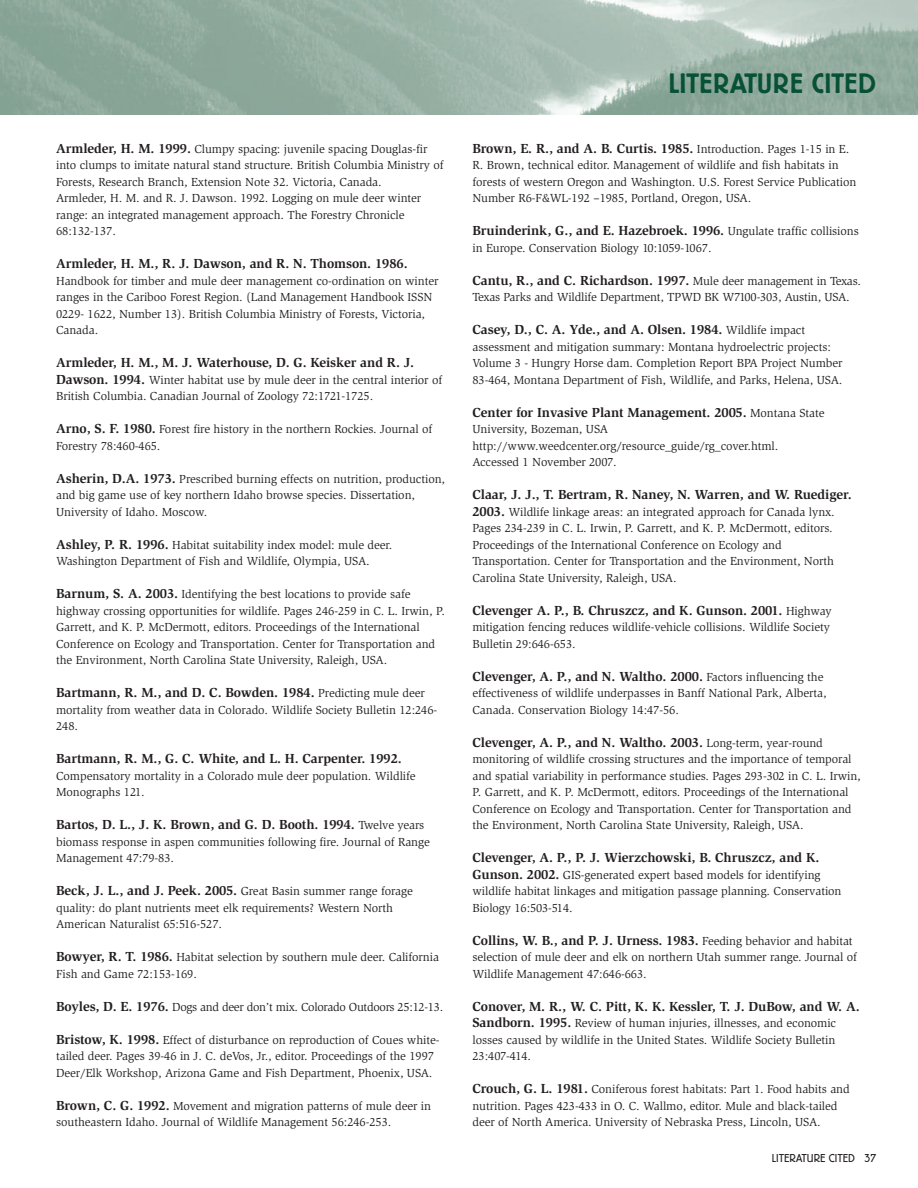
<style>
.page{position:relative;width:918px;height:1188px;background:#fff}
.page>*{position:absolute;margin:0;border:0;box-sizing:border-box;transform-origin:0 0}
.t1{font:500 27.75px "Berliner Grotesk";color:#075137}
.t2{font:700 13.5px "Slimbach";letter-spacing:-.005em;color:#231f20}
.t3{font:12px/16.5px "Slimbach";letter-spacing:-.005em;color:#231f20}
.t4{font:12px "Slimbach";letter-spacing:-.025em;color:#231f20}
.t5{font:300 11.25px "Berliner Grotesk";letter-spacing:.005em;color:#231f20}
.s1{font-weight:700;font-size:13.5px}
.s2{font-weight:400;font-size:12px}
</style>
<div class="page">
<img style="left:0;top:0;width:918px;height:115px">
<p class="t3" style="left:56px;top:142px;width:389px"><span class="s1">Armleder, H. M. 1999.</span> Clumpy spacing: juvenile spacing Douglas-fir into clumps to imitate natural stand structure. British Columbia Ministry of Forests, Research Branch, Extension Note 32. Victoria, Canada.<br>Armleder, H. M. and R. J. Dawson. 1992. Logging on mule deer winter range: an integrated management approach. The Forestry Chronicle 68:132-137.</p>
<p class="t2" style="left:56px;top:259px;width:353px">Armleder, H. M., R. J. Dawson, and R. N. Thomson. 1986.</p>
<p class="t3" style="left:56px;top:274px;width:384px">Handbook for timber and mule deer management co-ordination on winter ranges in the Cariboo Forest Region. (Land Management Handbook ISSN 0229- 1622, Number 13). British Columbia Ministry of Forests, Victoria, Canada.</p>
<p class="t2" style="left:56px;top:358px;width:360px">Armleder, H. M., M. J. Waterhouse, D. G. Keisker and R. J.</p>
<p class="t3" style="left:56px;top:373px;width:388px"><span class="s1">Dawson. 1994.</span> Winter habitat use by mule deer in the central interior of<br>British Columbia. Canadian Journal of Zoology 72:1721-1725.</p>
<p class="t3" style="left:56px;top:422px;width:378px"><span class="s1">Arno, S. F. 1980.</span> Forest fire history in the northern Rockies. Journal of<br>Forestry 78:460-465.</p>
<p class="t3" style="left:56px;top:472px;width:390px"><span class="s1">Asherin, D.A. 1973.</span> Prescribed burning effects on nutrition, production, and big game use of key northern Idaho browse species. Dissertation,<br>University of Idaho. Moscow.</p>
<p class="t3" style="left:56px;top:538px;width:338px"><span class="s1">Ashley, P. R. 1996.</span> Habitat suitability index model: mule deer.<br>Washington Department of Fish and Wildlife, Olympia, USA.</p>
<p class="t3" style="left:56px;top:587px;width:390px"><span class="s1">Barnum, S. A. 2003.</span> Identifying the best locations to provide safe highway crossing opportunities for wildlife. Pages 246-259 in C. L. Irwin, P.<br>Garrett, and K. P. McDermott, editors. Proceedings of the International Conference on Ecology and Transportation. Center for Transportation and the Environment, North Carolina State University, Raleigh, USA.</p>
<p class="t2" style="left:56px;top:688px;width:370px">Bartmann, R. M., and D. C. Bowden. 1984. <span class="s2">Predicting mule deer</span></p>
<p class="t3" style="left:56px;top:703px;width:383px">mortality from weather data in Colorado. Wildlife Society Bulletin 12:246-<br>248.</p>
<p class="t2" style="left:56px;top:754px;width:347px">Bartmann, R. M., G. C. White, and L. H. Carpenter. 1992.</p>
<p class="t3" style="left:56px;top:769px;width:361px">Compensatory mortality in a Colorado mule deer population. Wildlife<br>Monographs 121.</p>
<p class="t2" style="left:56px;top:820px;width:370px">Bartos, D. L., J. K. Brown, and G. D. Booth. 1994. <span class="s2">Twelve years</span></p>
<p class="t3" style="left:56px;top:835px;width:375px">biomass response in aspen communities following fire. Journal of Range<br>Management 47:79-83.</p>
<p class="t3" style="left:56px;top:884px;width:358px"><span class="s1">Beck, J. L., and J. Peek. 2005.</span> Great Basin summer range forage quality: do plant nutrients meet elk requirements? Western North<br>American Naturalist 65:516-527.</p>
<p class="t3" style="left:56px;top:950px;width:384px"><span class="s1">Bowyer, R. T. 1986.</span> Habitat selection by southern mule deer. California<br>Fish and Game 72:153-169.</p>
<p class="t4" style="left:56px;top:1002px;width:389px"><span class="s1">Boyles, D. E. 1976.</span> Dogs and deer don’t mix. Colorado Outdoors 25:12-13.</p>
<p class="t3" style="left:56px;top:1033px;width:385px"><span class="s1">Bristow, K. 1998.</span> Effect of disturbance on reproduction of Coues white&shy;tailed deer. Pages 39-46 in J. C. deVos, Jr., editor. Proceedings of the 1997<br>Deer/Elk Workshop, Arizona Game and Fish Department, Phoenix, USA.</p>
<p class="t3" style="left:56px;top:1099px;width:376px"><span class="s1">Brown, C. G. 1992.</span> Movement and migration patterns of mule deer in southeastern Idaho. Journal of Wildlife Management 56:246-253.</p>
<h1 class="t1" style="left:669px;top:73px;width:209px">LITERATURE CITED</h1>
<p class="t2" style="left:472px;top:143px;width:378px">Brown, E. R., and A. B. Curtis. 1985. <span class="s2">Introduction. Pages 1-15 in E.</span></p>
<p class="t3" style="left:472px;top:158px;width:385px">R. Brown, technical editor. Management of wildlife and fish habitats in forests of western Oregon and Washington. U.S. Forest Service Publication<br>Number R6-F&amp;WL-192 –1985, Portland, Oregon, USA.</p>
<p class="t2" style="left:472px;top:226px;width:388px">Bruinderink, G., and E. Hazebroek. 1996. <span class="s2">Ungulate traffic collisions</span></p>
<p class="t3" style="left:472px;top:241px;width:241px">in Europe. Conservation Biology 10:1059-1067.</p>
<p class="t2" style="left:472px;top:275px;width:390px">Cantu, R., and C. Richardson. 1997. <span class="s2">Mule deer management in Texas.</span></p>
<p class="t3" style="left:472px;top:290px;width:379px">Texas Parks and Wildlife Department, TPWD BK W7100-303, Austin, USA.</p>
<p class="t2" style="left:472px;top:325px;width:334px">Casey, D., C. A. Yde., and A. Olsen. 1984. <span class="s2">Wildlife impact</span></p>
<p class="t3" style="left:472px;top:340px;width:372px">assessment and mitigation summary: Montana hydroelectric projects:<br>Volume 3 - Hungry Horse dam. Completion Report BPA Project Number<br>83-464, Montana Department of Fish, Wildlife, and Parks, Helena, USA.</p>
<p class="t2" style="left:472px;top:407px;width:354px">Center for Invasive Plant Management. 2005. <span class="s2">Montana State</span></p>
<p class="t3" style="left:472px;top:422px;width:307px">University, Bozeman, USA http://www.weedcenter.org/resource_guide/rg_cover.html.<br>Accessed 1 November 2007.</p>
<p class="t2" style="left:472px;top:490px;width:381px">Claar, J. J., T. Bertram, R. Naney, N. Warren, and W. Ruediger.</p>
<p class="t3" style="left:472px;top:505px;width:364px"><span class="s1">2003.</span> Wildlife linkage areas: an integrated approach for Canada lynx.<br>Pages 234-239 in C. L. Irwin, P. Garrett, and K. P. McDermott, editors.<br>Proceedings of the International Conference on Ecology and Transportation. Center for Transportation and the Environment, North Carolina State University, Raleigh, USA.</p>
<p class="t2" style="left:472px;top:605px;width:361px">Clevenger A. P., B. Chruszcz, and K. Gunson. 2001. <span class="s2">Highway</span></p>
<p class="t3" style="left:472px;top:620px;width:359px">mitigation fencing reduces wildlife-vehicle collisions. Wildlife Society<br>Bulletin 29:646-653.</p>
<p class="t2" style="left:472px;top:671px;width:352px">Clevenger, A. P., and N. Waltho. 2000. <span class="s2">Factors influencing the</span></p>
<p class="t3" style="left:472px;top:686px;width:356px">effectiveness of wildlife underpasses in Banff National Park, Alberta,<br>Canada. Conservation Biology 14:47-56.</p>
<p class="t2" style="left:472px;top:737px;width:352px">Clevenger, A. P., and N. Waltho. 2003. <span class="s2">Long-term, year-round</span></p>
<p class="t3" style="left:472px;top:752px;width:390px">monitoring of wildlife crossing structures and the importance of temporal and spatial variability in performance studies. Pages 293-302 in C. L. Irwin, P. Garrett, and K. P. McDermott, editors. Proceedings of the International Conference on Ecology and Transportation. Center for Transportation and the Environment, North Carolina State University, Raleigh, USA.</p>
<p class="t2" style="left:472px;top:853px;width:348px">Clevenger, A. P., P. J. Wierzchowski, B. Chruszcz, and K.</p>
<p class="t3" style="left:472px;top:868px;width:371px"><span class="s1">Gunson. 2002.</span> GIS-generated expert based models for identifying wildlife habitat linkages and mitigation passage planning. Conservation<br>Biology 16:503-514.</p>
<p class="t2" style="left:472px;top:935px;width:382px">Collins, W. B., and P. J. Urness. 1983. <span class="s2">Feeding behavior and habitat</span></p>
<p class="t3" style="left:472px;top:950px;width:386px">selection of mule deer and elk on northern Utah summer range. Journal of<br>Wildlife Management 47:646-663.</p>
<p class="t2" style="left:472px;top:1001px;width:389px">Conover, M. R., W. C. Pitt, K. K. Kessler, T. J. DuBow, and W. A.</p>
<p class="t3" style="left:472px;top:1016px;width:365px;text-align:justify"><span class="s1">Sandborn. 1995.</span> Review of human injuries, illnesses, and economic losses caused by wildlife in the United States. Wildlife Society Bulletin 23:407-414.</p>
<p class="t3" style="left:472px;top:1082px;width:379px"><span class="s1">Crouch, G. L. 1981.</span> Coniferous forest habitats: Part 1. Food habits and nutrition. Pages 423-433 in O. C. Wallmo, editor. Mule and black-tailed deer of North America. University of Nebraska Press, Lincoln, USA.</p>
<p class="t5" style="left:772px;top:1154px;width:106px">LITERATURE CITED 37</p>
</div>
